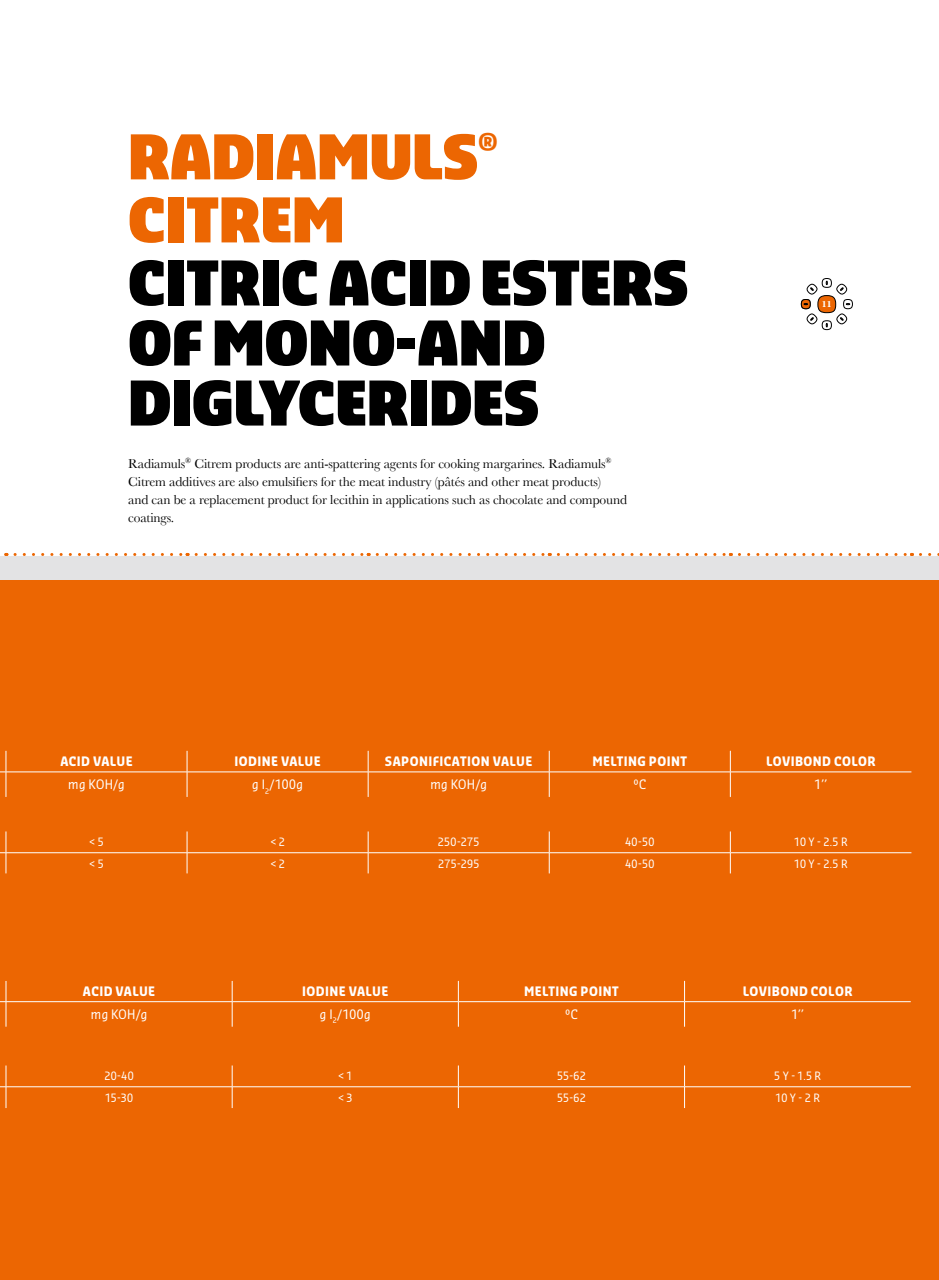
<style>
.page{position:relative;width:939px;height:1280px;background:#fff}
.page>*{position:absolute;margin:0;border:0;box-sizing:border-box;transform-origin:0 0}
.t1{font:900 60px/60px "Sansa Con Ult";color:#000}
.t2{font:900 60px "Sansa Con Ult";color:#ec6602}
.t3{font:13.5px/18px "Baskerville";letter-spacing:-.01em;color:#000}
.t4{font:700 12.75px "Sansa Con";letter-spacing:.035em;color:#fff}
.t5{font:12.75px "Sansa Con";letter-spacing:.03em;color:#fff}
.t6{font:11.25px "Sansa Con";letter-spacing:.035em;color:#fff}
.t7{font:700 9px "Baskerville";color:#fff}
</style>
<div class="page">
<div style="left:0;top:554px;width:939px;height:26px;background:#e3e3e4"></div>
<div style="left:0;top:580px;width:939px;height:400px;background:#ec6602"></div>
<hr style="left:6px;top:553px;width:181px;height:3px;background:#fff">
<hr style="left:187px;top:553px;width:181px;height:3px;background:#fff">
<hr style="left:368px;top:553px;width:181px;height:3px;background:#fff">
<hr style="left:549px;top:553px;width:181px;height:3px;background:#fff">
<hr style="left:730px;top:553px;width:181px;height:3px;background:#fff">
<hr style="left:911px;top:553px;width:28px;height:3px;background:#fff">
<hr style="left:6px;top:852px;width:181px;height:1px;background:#fff">
<hr style="left:187px;top:852px;width:181px;height:1px;background:#fff">
<svg style="left:187px;top:831px;width:1px;height:42px"></svg>
<hr style="left:368px;top:852px;width:181px;height:1px;background:#fff">
<svg style="left:368px;top:831px;width:1px;height:42px"></svg>
<hr style="left:549px;top:852px;width:181px;height:1px;background:#fff">
<svg style="left:549px;top:831px;width:1px;height:42px"></svg>
<hr style="left:730px;top:852px;width:181px;height:1px;background:#fff">
<svg style="left:730px;top:831px;width:1px;height:42px"></svg>
<hr style="left:6px;top:771px;width:181px;height:1px;background:#fff">
<hr style="left:187px;top:771px;width:181px;height:1px;background:#fff">
<hr style="left:368px;top:771px;width:181px;height:1px;background:#fff">
<hr style="left:549px;top:771px;width:181px;height:1px;background:#fff">
<hr style="left:730px;top:771px;width:181px;height:1px;background:#fff">
<svg style="left:0;top:553px;width:7px;height:3px"></svg>
<svg style="left:15px;top:553px;width:173px;height:3px"></svg>
<svg style="left:196px;top:553px;width:173px;height:3px"></svg>
<svg style="left:377px;top:553px;width:173px;height:3px"></svg>
<svg style="left:558px;top:553px;width:173px;height:3px"></svg>
<svg style="left:739px;top:553px;width:173px;height:3px"></svg>
<svg style="left:920px;top:553px;width:19px;height:3px"></svg>
<hr style="left:6px;top:749px;width:181px;height:1px;background:#ec6602">
<hr style="left:187px;top:749px;width:181px;height:1px;background:#ec6602">
<hr style="left:368px;top:749px;width:181px;height:1px;background:#ec6602">
<hr style="left:549px;top:749px;width:181px;height:1px;background:#ec6602">
<hr style="left:730px;top:749px;width:181px;height:1px;background:#ec6602">
<hr style="left:6px;top:797px;width:181px;height:1px;background:#ec6602">
<hr style="left:187px;top:797px;width:181px;height:1px;background:#ec6602">
<hr style="left:368px;top:797px;width:181px;height:1px;background:#ec6602">
<hr style="left:549px;top:797px;width:181px;height:1px;background:#ec6602">
<hr style="left:730px;top:797px;width:181px;height:1px;background:#ec6602">
<svg style="left:0;top:749px;width:7px;height:61px"></svg>
<svg style="left:187px;top:750px;width:1px;height:60px"></svg>
<svg style="left:368px;top:750px;width:1px;height:60px"></svg>
<svg style="left:549px;top:750px;width:1px;height:60px"></svg>
<svg style="left:730px;top:750px;width:1px;height:60px"></svg>
<hr style="left:6px;top:874px;width:1px;height:105px;background:#ec6602">
<hr style="left:187px;top:874px;width:1px;height:105px;background:#ec6602">
<hr style="left:368px;top:874px;width:1px;height:105px;background:#ec6602">
<hr style="left:549px;top:874px;width:1px;height:105px;background:#ec6602">
<hr style="left:730px;top:874px;width:1px;height:105px;background:#ec6602">
<svg style="left:0;top:831px;width:7px;height:43px"></svg>
<hr style="left:6px;top:873px;width:181px;height:1px;background:#ec6602">
<hr style="left:187px;top:873px;width:181px;height:1px;background:#ec6602">
<hr style="left:368px;top:873px;width:181px;height:1px;background:#ec6602">
<hr style="left:549px;top:873px;width:181px;height:1px;background:#ec6602">
<hr style="left:730px;top:873px;width:181px;height:1px;background:#ec6602">
<svg style="left:801px;top:278px;width:52px;height:52px"></svg>
<div style="left:0;top:980px;width:939px;height:299px;background:#ec6602"></div>
<hr style="left:6px;top:1086px;width:226px;height:1px;background:#fff">
<svg style="left:0;top:1065px;width:7px;height:42px"></svg>
<hr style="left:232px;top:1086px;width:226px;height:1px;background:#fff">
<svg style="left:232px;top:1065px;width:1px;height:42px"></svg>
<hr style="left:458px;top:1086px;width:226px;height:1px;background:#fff">
<svg style="left:458px;top:1065px;width:1px;height:42px"></svg>
<hr style="left:684px;top:1086px;width:227px;height:1px;background:#fff">
<svg style="left:684px;top:1065px;width:1px;height:42px"></svg>
<hr style="left:6px;top:1001px;width:226px;height:1px;background:#fff">
<hr style="left:232px;top:1001px;width:226px;height:1px;background:#fff">
<hr style="left:458px;top:1001px;width:226px;height:1px;background:#fff">
<hr style="left:684px;top:1001px;width:227px;height:1px;background:#fff">
<hr style="left:6px;top:979px;width:226px;height:1px;background:#ec6602">
<hr style="left:232px;top:979px;width:226px;height:1px;background:#ec6602">
<hr style="left:458px;top:979px;width:226px;height:1px;background:#ec6602">
<hr style="left:684px;top:979px;width:227px;height:1px;background:#ec6602">
<hr style="left:6px;top:1026px;width:226px;height:1px;background:#ec6602">
<hr style="left:232px;top:1026px;width:226px;height:1px;background:#ec6602">
<hr style="left:458px;top:1026px;width:226px;height:1px;background:#ec6602">
<hr style="left:684px;top:1026px;width:227px;height:1px;background:#ec6602">
<svg style="left:0;top:979px;width:7px;height:60px"></svg>
<svg style="left:232px;top:980px;width:1px;height:59px"></svg>
<svg style="left:458px;top:980px;width:1px;height:59px"></svg>
<svg style="left:684px;top:980px;width:1px;height:59px"></svg>
<svg style="left:0;top:1276px;width:3px;height:4px"></svg>
<svg style="left:936px;top:1276px;width:3px;height:4px"></svg>
<h1 class="t2" style="left:128px;top:120px;width:82px">RADIAM</h1>
<h1 class="t2" style="left:370px;top:120px;width:130px">ULS<sup>®</sup></h1>
<h1 class="t2" style="left:128px;top:183px;width:218px">CITREM</h1>
<h1 class="t1" style="left:128px;top:251px;width:236px">CITRIC ACID</h1>
<h1 class="t1" style="left:128px;top:251px;width:559px;text-indent:352px">ESTERS<br>OF MONO-AND<br>DIGLYCERIDES</h1>
<p class="t3" style="left:128px;top:454px;width:500px">Radiamuls<sup>®</sup> Citrem products are anti-spattering agents for cooking margarines. Radiamuls<sup>® </sup>Citrem additives are also emulsifiers for the meat industry (pâtés and other meat products)<br>and can be a replacement product for lecithin in applications such as chocolate and compound coatings.</p>
<p class="t7" style="left:822px;top:299px;width:11px">11</p>
<p class="t4" style="left:60px;top:753px;width:74px">ACID VALUE</p>
<p class="t4" style="left:234px;top:753px;width:88px">IODINE VALUE</p>
<p class="t4" style="left:385px;top:753px;width:149px">SAPONIFICATION VALUE</p>
<p class="t4" style="left:592px;top:753px;width:96px">MELTING POINT</p>
<p class="t4" style="left:766px;top:753px;width:111px">LOVIBOND COLOR</p>
<p class="t5" style="left:68px;top:776px;width:58px">mg KOH/g</p>
<p class="t5" style="left:252px;top:776px;width:52px">g I<sub>2</sub>/100g</p>
<p class="t5" style="left:430px;top:776px;width:58px">mg KOH/g</p>
<p class="t5" style="left:633px;top:776px;width:14px">°C</p>
<p class="t5" style="left:815px;top:776px;width:14px">1’’</p>
<p class="t6" style="left:89px;top:835px;width:16px">&lt; 5</p>
<p class="t6" style="left:270px;top:835px;width:16px">&lt; 2</p>
<p class="t6" style="left:438px;top:835px;width:43px">250-275</p>
<p class="t6" style="left:625px;top:835px;width:31px">40-50</p>
<p class="t6" style="left:794px;top:835px;width:55px">10 Y - 2.5 R</p>
<p class="t6" style="left:89px;top:856px;width:16px">&lt; 5</p>
<p class="t6" style="left:270px;top:856px;width:16px">&lt; 2</p>
<p class="t6" style="left:438px;top:856px;width:43px">275-295</p>
<p class="t6" style="left:625px;top:856px;width:31px">40-50</p>
<p class="t6" style="left:794px;top:856px;width:55px">10 Y - 2.5 R</p>
<p class="t4" style="left:83px;top:982px;width:74px">ACID VALUE</p>
<p class="t4" style="left:302px;top:982px;width:88px">IODINE VALUE</p>
<p class="t4" style="left:524px;top:982px;width:96px">MELTING POINT</p>
<p class="t4" style="left:743px;top:982px;width:111px">LOVIBOND COLOR</p>
<p class="t5" style="left:91px;top:1006px;width:58px">mg KOH/g</p>
<p class="t5" style="left:320px;top:1006px;width:52px">g I<sub>2</sub>/100g</p>
<p class="t5" style="left:565px;top:1006px;width:14px">°C</p>
<p class="t5" style="left:791px;top:1006px;width:14px">1’’</p>
<p class="t6" style="left:104px;top:1069px;width:31px">20-40</p>
<p class="t6" style="left:338px;top:1069px;width:16px">&lt; 1</p>
<p class="t6" style="left:557px;top:1069px;width:30px">55-62</p>
<p class="t6" style="left:774px;top:1069px;width:48px">5 Y - 1.5 R</p>
<p class="t6" style="left:105px;top:1090px;width:30px">15-30</p>
<p class="t6" style="left:338px;top:1090px;width:16px">&lt; 3</p>
<p class="t6" style="left:557px;top:1090px;width:30px">55-62</p>
<p class="t6" style="left:775px;top:1090px;width:46px">10 Y - 2 R</p>
</div>
